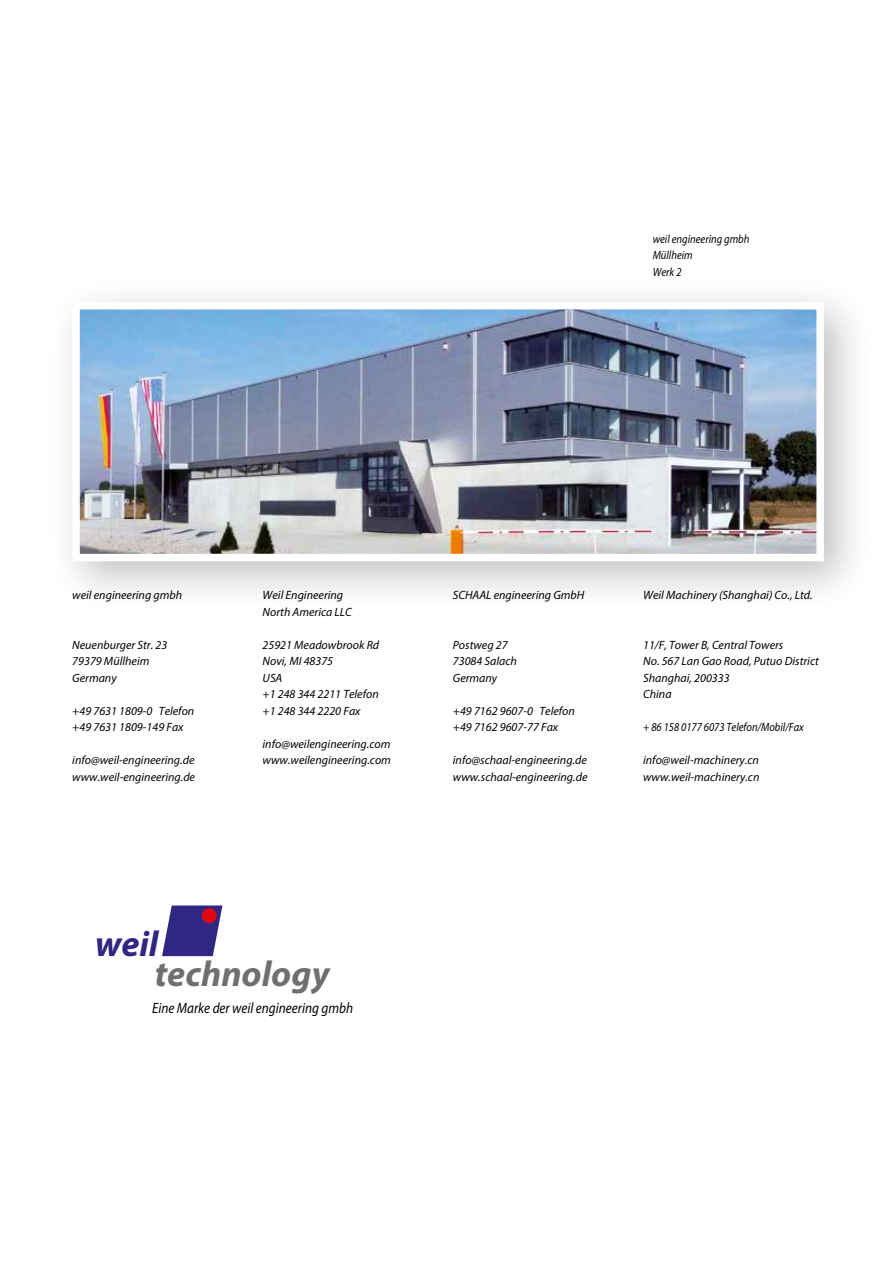
<style>
.page{position:relative;width:893px;height:1263px;background:#fff}
.page>*{position:absolute;margin:0;border:0;box-sizing:border-box;transform-origin:0 0}
.t1{font:italic 700 36px "Myriad Pro";color:#706f6f}
.t2{font:italic 700 36px "Myriad Pro";color:#312783}
.t3{font:italic 15px "Myriad Pro";color:#000;scale:.88 1}
.t4{font:italic 12px/16.5px "Myriad Pro";color:#000}
.t5{font:italic 12px/16.5px "Myriad Pro";color:#000;scale:.88 1}
</style>
<div class="page">
<div style="left:47px;top:277px;width:827px;height:335px;background:#000;opacity:.25"></div>
<img style="left:81px;top:311px;width:734px;height:241px">
<div style="left:72px;top:302px;width:752px;height:259px;border:8px solid #fff"></div>
<svg style="left:162px;top:905px;width:60px;height:51px;background:#544c98"></svg>
<div style="left:202px;top:908px;width:15px;height:15px;background:#e30613;border-radius:50%"></div>
<p class="t5" style="left:653px;top:230px;width:111px">weil engineering gmbh<br>Müllheim<br>Werk 2</p>
<p class="t4" style="left:72px;top:586px;width:111px">weil engineering gmbh</p>
<p class="t4" style="left:72px;top:636px;width:97px">Neuenburger Str. 23<br>79379 Müllheim<br>Germany</p>
<p class="t4" style="left:72px;top:702px;width:124px">+49 7631 1809-0 Telefon +49 7631 1809-149 Fax</p>
<p class="t4" style="left:72px;top:751px;width:124px">info@weil-engineering.de www.weil-engineering.de</p>
<p class="t4" style="left:263px;top:586px;width:91px">Weil Engineering<br>North America LLC</p>
<p class="t4" style="left:263px;top:636px;width:118px">25921 Meadowbrook Rd<br>Novi, MI 48375<br>USA<br>+1 248 344 2211 Telefon +1 248 344 2220 Fax</p>
<p class="t4" style="left:263px;top:735px;width:130px">info@weilengineering.com www.weilengineering.com</p>
<h1 class="t2" style="left:95px;top:921px;width:65px">weil</h1>
<h1 class="t1" style="left:155px;top:951px;width:176px">technology</h1>
<p class="t3" style="left:152px;top:998px;width:230px">Eine Marke der weil engineering gmbh</p>
<p class="t4" style="left:453px;top:586px;width:133px">SCHAAL engineering GmbH</p>
<p class="t4" style="left:453px;top:636px;width:66px">Postweg 27<br>73084 Salach<br>Germany</p>
<p class="t4" style="left:453px;top:702px;width:124px">+49 7162 9607-0 Telefon +49 7162 9607-77 Fax</p>
<p class="t4" style="left:453px;top:751px;width:136px">info@schaal-engineering.de www.schaal-engineering.de</p>
<p class="t4" style="left:643px;top:586px;width:171px">Weil Machinery (Shanghai) Co., Ltd.</p>
<p class="t4" style="left:643px;top:636px;width:177px">11/F, Tower B, Central Towers<br>No. 567 Lan Gao Road, Putuo District<br>Shanghai, 200333<br>China</p>
<p class="t5" style="left:643px;top:718px;width:184px">+ 86 158 0177 6073 Telefon/Mobil/Fax</p>
<p class="t4" style="left:643px;top:751px;width:118px">info@weil-machinery.cn www.weil-machinery.cn</p>
</div>
